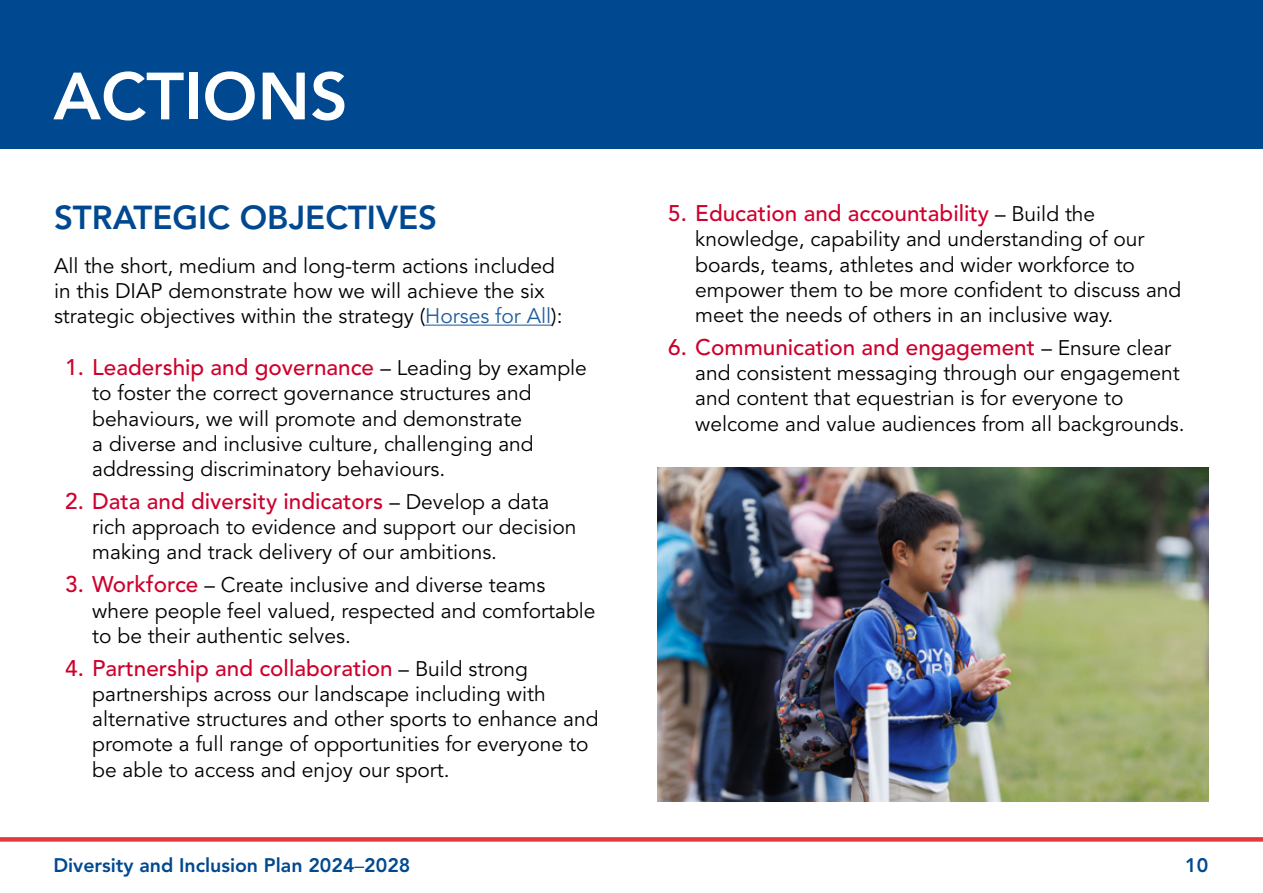
<style>
.page{position:relative;width:1263px;height:893px;background:#fff}
.page>*{position:absolute;margin:0;border:0;box-sizing:border-box;transform-origin:0 0}
.t1{font:800 66px "Avenir";color:#fff}
.t2{font:800 33px "Avenir";color:#004990}
.t3{font:500 22.5px "Avenir LT Std";color:#ce002d}
.t4{font:21px/25.2px "Avenir LT Std";color:#000}
.t5{font:800 19.5px "Avenir";color:#004990}
.s1{color:#215e9e}
.s2{font-weight:400;font-size:21px;color:#000}
.s3{font-weight:500;font-size:22.5px;color:#ce002d}
.s4{font-family:"Avenir LT Std";font-weight:400}
</style>
<div class="page">
<div style="left:0;top:837px;width:1263px;height:5px;background:#e03a3e"></div>
<div style="left:0;top:0;width:1263px;height:149px;background:#004990"></div>
<hr style="left:425px;top:325px;width:126px;height:1px;background:#215e9e">
<img style="left:657px;top:468px;width:552px;height:333px">
<h1 class="t1" style="left:53px;top:57px;width:296px">ACTIONS</h1>
<h2 class="t2" style="left:54px;top:198px;width:385px">STRATEGIC OBJECTIVES</h2>
<p class="t4" style="left:54px;top:253px;width:510px">All the short, medium and long-term actions included in this DIAP demonstrate how we will achieve the six strategic objectives within the strategy (<span class="s1">Horses for All</span>):</p>
<p class="t3" style="left:65px;top:354px;width:523px">1. Leadership and governance <span class="s2">– Leading by example</span></p>
<p class="t4" style="left:92px;top:381px;width:443px">to foster the correct governance structures and behaviours, we will promote and demonstrate a diverse and inclusive culture, challenging and addressing discriminatory behaviours.</p>
<p class="t3" style="left:65px;top:488px;width:485px">2. Data and diversity indicators <span class="s2">– Develop a data</span></p>
<p class="t4" style="left:92px;top:515px;width:486px">rich approach to evidence and support our decision making and track delivery of our ambitions.</p>
<p class="t4" style="left:92px;top:573px;width:505px;text-indent:-27px"><span class="s3">3. Workforce</span> – Create inclusive and diverse teams where people feel valued, respected and comfortable to be their authentic selves.</p>
<p class="t3" style="left:65px;top:655px;width:464px">4. Partnership and collaboration <span class="s2">– Build strong</span></p>
<p class="t4" style="left:92px;top:682px;width:508px">partnerships across our landscape including with alternative structures and other sports to enhance and promote a full range of opportunities for everyone to be able to access and enjoy our sport.</p>
<p class="t3" style="left:668px;top:200px;width:429px">5. Education and accountability <span class="s2">– Build the</span></p>
<p class="t4" style="left:695px;top:227px;width:488px">knowledge, capability and understanding of our boards, teams, athletes and wider workforce to empower them to be more confident to discuss and meet the needs of others in an inclusive way.</p>
<p class="t3" style="left:668px;top:334px;width:504px">6. Communication and engagement <span class="s2">– Ensure clear</span></p>
<p class="t4" style="left:695px;top:361px;width:491px">and consistent messaging through our engagement and content that equestrian is for everyone to welcome and value audiences from all backgrounds.</p>
<p class="t5" style="left:53px;top:853px;width:359px">Diversity and Inclusion Plan 2024<span class="s4">–</span>2028</p>
<p class="t5" style="left:1185px;top:853px;width:25px">10</p>
</div>
